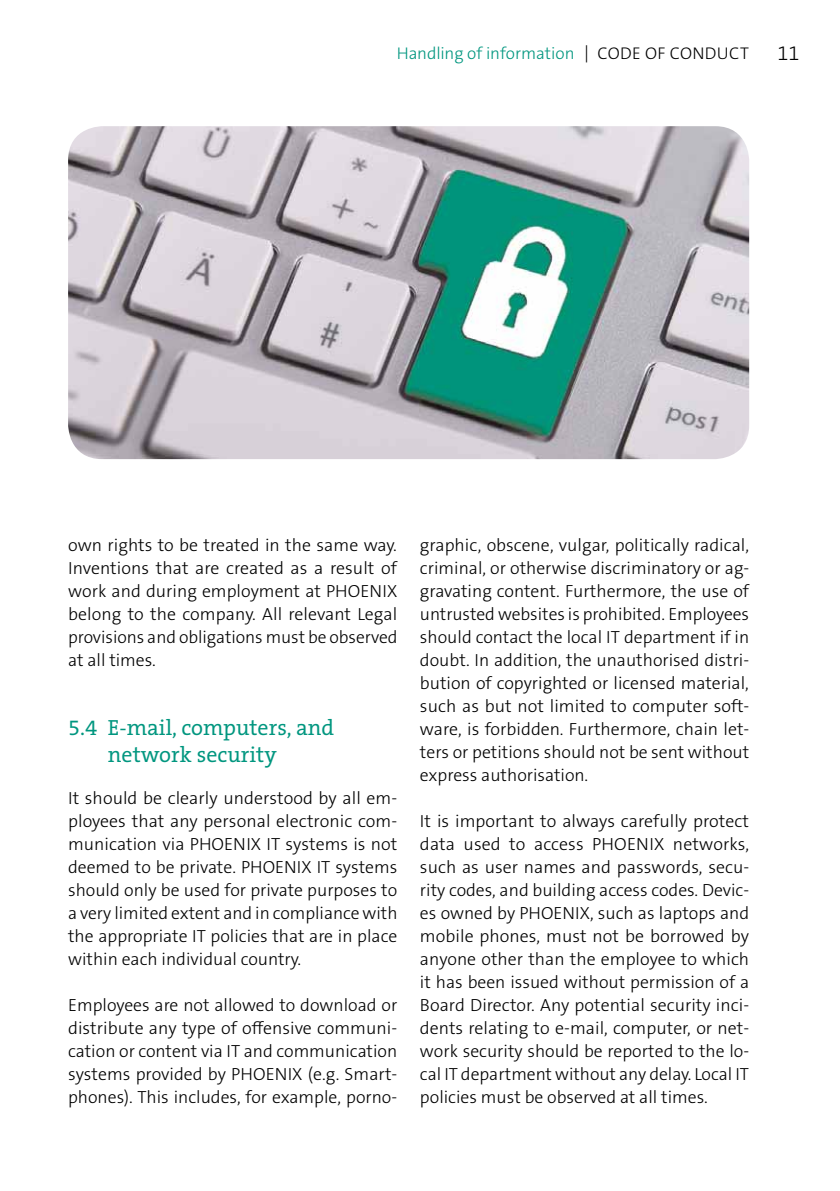
<style>
.page{position:relative;width:840px;height:1191px;background:#fff}
.page>*{position:absolute;margin:0;border:0;box-sizing:border-box;transform-origin:0 0}
.t1{font:22px/26.4px "The Serif Office";color:#00967f}
.t2{font:300 20px "The Sans Os F";color:#000}
.t3{font:300 17.6px/23px "The Sans Os F";color:#000;text-align:justify}
.t4{font:300 17px "The Sans Os F";color:#00967f}
.s1{color:#000}
</style>
<div class="page">
<img style="left:68px;top:126px;width:680px;height:333px">
<p class="t4" style="left:396px;top:42px;width:353px">Handling of information <span class="s1">↕Code of Conduct</span></p>
<p class="t2" style="left:777px;top:40px;width:23px">11</p>
<p class="t3" style="left:68px;top:534px;width:331px">own rights to be treated in the same way.<br>Inventions that are created as a result of work and during employment at PHOEN</p>
<p class="t3" style="left:68px;top:580px;width:331px;text-indent:314px">IX belong to the company. All relevant Legal provisions and obligations must be observed at all times.</p>
<p class="t1" style="left:108px;top:714px;width:228px;text-indent:-40px">5.4 E-mail, computers, and network security</p>
<p class="t3" style="left:68px;top:787px;width:330px">It should be clearly understood by all em&shy;ployees that any personal electronic com&shy;munication via PHOEN</p>
<p class="t3" style="left:68px;top:833px;width:330px;text-indent:178px">IX IT systems is not deemed to be private. PHOEN</p>
<p class="t3" style="left:68px;top:856px;width:331px;text-indent:229px">IX IT systems should only be used for private purposes to a very limited extent and in compliance with the appropriate IT policies that are in place within each individual country.</p>
<p class="t3" style="left:68px;top:994px;width:330px">E mployees are not allowed to download or distribute any type of offensive communi&shy;cation or content via IT and communication systems provided by PHOEN</p>
<p class="t3" style="left:68px;top:1063px;width:330px;text-align:right">IX (e.g. Smart-<br>phones). This includes, for example, porno-</p>
<p class="t3" style="left:420px;top:534px;width:331px">graphic, obscene, vulgar, politically radical, criminal, or otherwise discriminatory or ag&shy;gravating content. Furthermore, the use of untrusted websites is prohibited. E mployees should contact the local IT department if in doubt. In addition, the unauthorised distri&shy;bution of copyrighted or licensed material, such as but not limited to computer soft&shy;ware, is forbidden. Furthermore, chain let&shy;ters or petitions should not be sent without express authorisation.</p>
<p class="t3" style="left:420px;top:810px;width:330px">It is important to always carefully protect data used to access PHOEN</p>
<p class="t3" style="left:420px;top:833px;width:330px;text-indent:229px">IX networks, such as user names and passwords, secu&shy;rity codes, and building access codes. Devic&shy;es owned by PHOEN</p>
<p class="t3" style="left:420px;top:902px;width:330px;text-indent:155px">IX, such as laptops and mobile phones, must not be borrowed by anyone other than the employee to which it has been issued without permission of a Board Director. Any potential security inci&shy;dents relating to e-mail, computer, or net&shy;work security should be reported to the lo&shy;cal IT department without any delay. Local IT policies must be observed at all times.</p>
</div>
